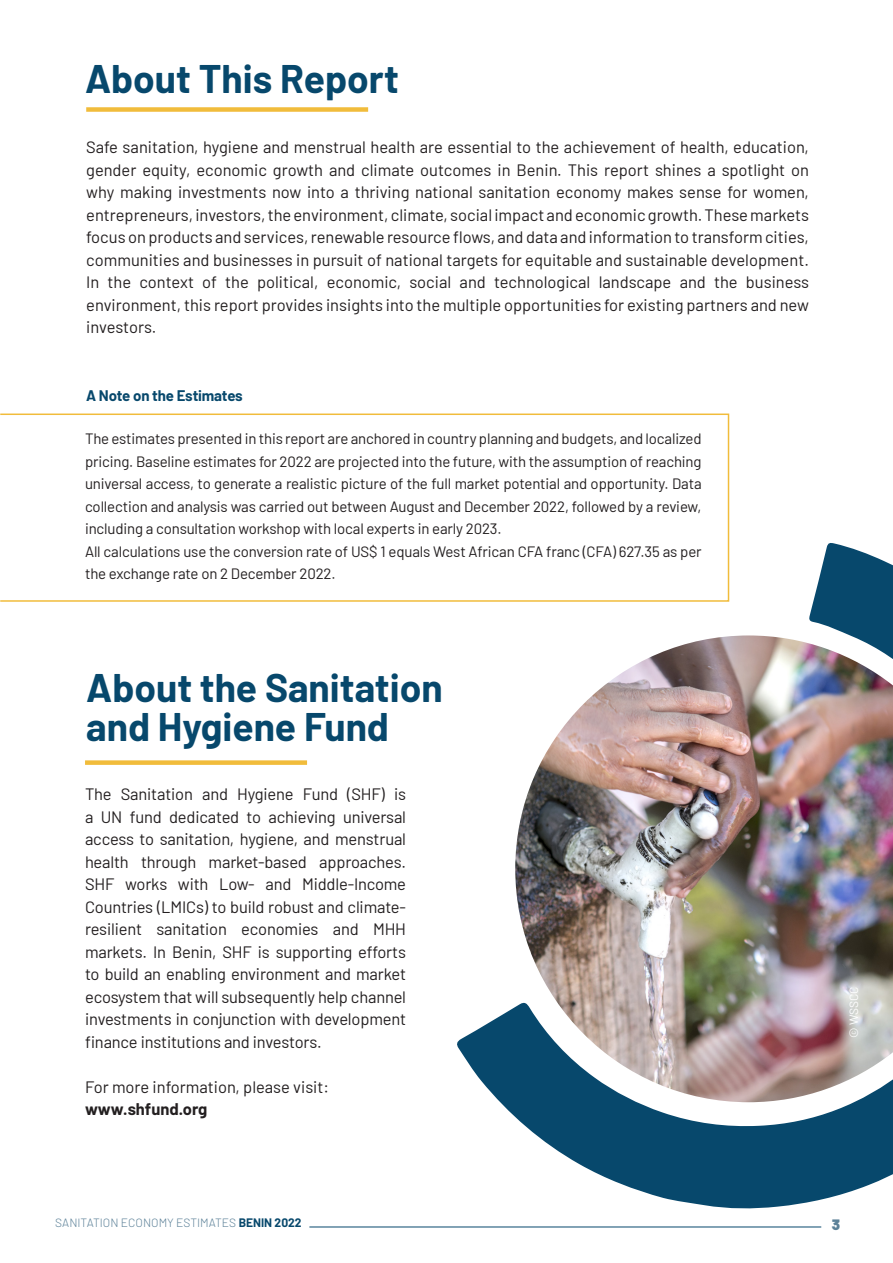
<style>
.page{position:relative;width:893px;height:1263px;background:#fff}
.page>*{position:absolute;margin:0;border:0;box-sizing:border-box;transform-origin:0 0}
.t1{font:700 39px/39px "Barlow";color:#07486c}
.t2{font:16.5px/22.5px "Barlow";letter-spacing:-.005em;color:#231f20;text-align:justify}
.t3{font:700 16.5px "Barlow";color:#231f20}
.t4{font:15px/22.5px "Barlow";letter-spacing:-.01em;color:#231f20;text-align:justify}
.t5{font:700 15px "Barlow";letter-spacing:-.01em;color:#07486c}
.t6{font:900 15px "Barlow";color:#5c8198}
.t7{font:300 12px "Barlow";color:#5c8198}
.t8{font:12px "Barlow";color:#fff}
.s1{font-weight:700;color:#07486c}
</style>
<div class="page">
<hr style="left:309px;top:1227px;width:512px;height:1px;background:#07486c">
<svg style="left:0;top:413px;width:729px;height:189px"></svg>
<div style="left:85px;top:760px;width:222px;height:5px;background:#f1bc3b"></div>
<div style="left:86px;top:107px;width:282px;height:5px;background:#f1bc3b"></div>
<img style="left:456px;top:542px;width:437px;height:667px">
<p class="t1" style="left:85px;top:56px;width:315px">About This Report</p>
<p class="t2" style="left:86px;top:135px;width:724px">Safe sanitation, hygiene and menstrual health are essential to the achievement of health, education, gender equity, economic growth and climate outcomes in Benin. This report shines a spotlight on why making investments now into a thriving national sanitation economy makes sense for women, entrepreneurs, investors, the environment, climate, social impact and economic growth. These markets focus on products and services, renewable resource flows, and data and information to transform cities, communities and businesses in pursuit of national targets for equitable and sustainable development.<br>In the context of the political, economic, social and technological landscape and the business environment, this report provides insights into the multiple opportunities for existing partners and new investors.</p>
<p class="t5" style="left:86px;top:384px;width:158px">A Note on the Estimates</p>
<p class="t4" style="left:85px;top:426px;width:618px">The estimates presented in this report are anchored in country planning and budgets, and localized pricing. Baseline estimates for 2022 are projected into the future, with the assumption of reaching universal access, to generate a realistic picture of the full market potential and opportunity. Data collection and analysis was carried out between August and December 2022, followed by a review, including a consultation workshop with local experts in early 2023.</p>
<p class="t4" style="left:85px;top:539px;width:618px">All calculations use the conversion rate of US$ 1 equals West African CFA franc (CFA) 627.35 as per the exchange rate on 2 December 2022.</p>
<p class="t1" style="left:86px;top:665px;width:358px">About the Sanitation and Hygiene Fund</p>
<p class="t2" style="left:85px;top:782px;width:323px">The Sanitation and Hygiene Fund (SHF) is a UN fund dedicated to achieving universal access to sanitation, hygiene, and menstrual health through market-based approaches.<br>SHF works with Low- and Middle-Income Countries (LMICs) to build robust and climate&shy;resilient sanitation economies and MHH markets. In Benin, SHF is supporting efforts to build an enabling environment and market ecosystem that will subsequently help channel investments in conjunction with development finance institutions and investors.</p>
<p class="t2" style="left:85px;top:1074px;width:246px">For more information, please visit:</p>
<p class="t3" style="left:85px;top:1097px;width:124px">www.shfund.org</p>
<p class="t8" style="left:845px;top:1038px;width:53px;rotate:-90deg">© WSSCC</p>
<p class="t7" style="left:55px;top:1214px;width:248px">SANITATION ECONOMY ESTIMATES <span class="s1">BENIN 2022</span></p>
<p class="t6" style="left:832px;top:1213px;width:10px">3</p>
</div>
